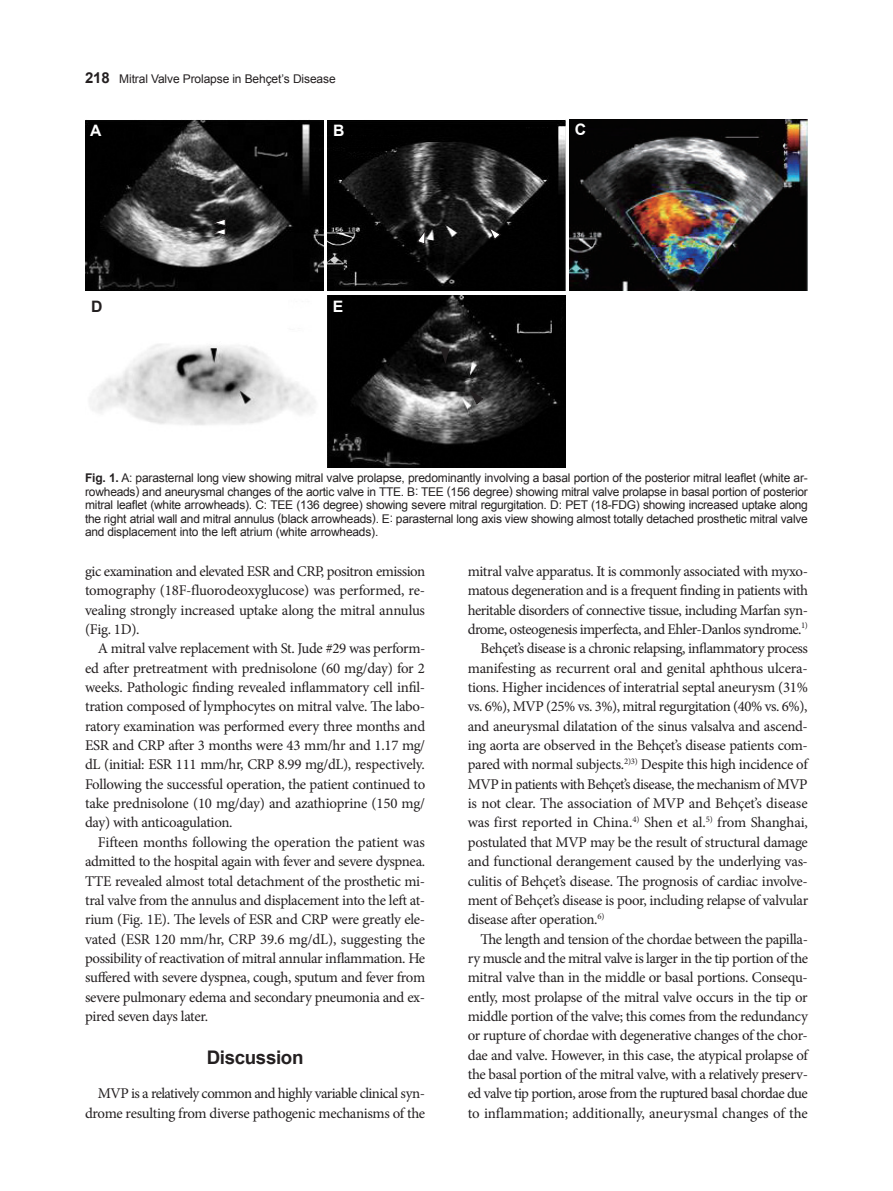
<style>
.page{position:relative;width:893px;height:1191px;background:#fff}
.page>*{position:absolute;margin:0;border:0;box-sizing:border-box;transform-origin:0 0}
.큰제목{font:700 18.75px "Arial";letter-spacing:-.02em;color:#231f20}
.t1{font:700 15.75px "Arial";color:#fff}
.t2{font:700 15.75px "Arial";color:#231f20}
.본문1{font:14.85px/19.4px "Minion Pro";letter-spacing:-.025em;color:#231f20;text-align:justify}
.그림제목{font:12px/13.5px "Arial";letter-spacing:-.01em;color:#231f20;text-align:justify}
.s1{font-weight:700;font-size:15px}
.s2{font-weight:700}
</style>
<div class="page">
<img style="left:85px;top:120px;width:238px;height:171px">
<img style="left:327px;top:120px;width:239px;height:171px">
<img style="left:327px;top:295px;width:239px;height:172px">
<img style="left:90px;top:344px;width:226px;height:81px">
<img style="left:570px;top:119px;width:238px;height:172px">
<svg style="left:441px;top:348px;width:8px;height:14px"></svg>
<svg style="left:470px;top:391px;width:13px;height:13px"></svg>
<svg style="left:489px;top:227px;width:12px;height:13px"></svg>
<svg style="left:417px;top:230px;width:8px;height:14px"></svg>
<svg style="left:214px;top:219px;width:12px;height:16px"></svg>
<p class="그림제목" style="left:85px;top:72px;width:252px"><span class="s1">218</span> Mitral Valve Prolapse in Behçetʼs Disease</p>
<p class="t1" style="left:90px;top:120px;width:13px">A</p>
<p class="t1" style="left:333px;top:120px;width:13px">B</p>
<p class="t2" style="left:91px;top:296px;width:13px">D</p>
<p class="t1" style="left:333px;top:296px;width:12px">E</p>
<p class="t1" style="left:575px;top:119px;width:13px">C</p>
<p class="그림제목" style="left:85px;top:471px;width:724px"><span class="s2">Fig. 1.</span> A: parasternal long view showing mitral valve prolapse, predominantly involving a basal portion of the posterior mitral leaflet (white ar&shy;rowheads) and aneurysmal changes of the aortic valve in TTE. B: TEE (156 degree) showing mitral valve prolapse in basal portion of posterior mitral leaflet (white arrowheads). C: TEE (136 degree) showing severe mitral regurgitation. D: PET (18-FDG) showing increased uptake along the right atrial wall and mitral annulus (black arrowheads). E: parasternal long axis view showing almost totally detached prosthetic mitral valve and displacement into the left atrium (white arrowheads).</p>
<p class="본문1" style="left:85px;top:561px;width:342px">gic examination and elevated ESR and CRP, positron emission tomography (18F-fluorodeoxyglucose) was performed, re&shy;vealing strongly increased uptake along the mitral annulus (Fig. 1D).</p>
<p class="본문1" style="left:85px;top:639px;width:342px;text-indent:13px">A mitral valve replacement with St. Jude #29 was perform&shy;ed after pretreatment with prednisolone (60 mg/day) for 2 weeks. Pathologic finding revealed inflammatory cell infil&shy;tration composed of lymphocytes on mitral valve. The labo&shy;ratory examination was performed every three months and ESR and CRP after 3 months were 43 mm/hr and 1.17 mg/ dL (initial: ESR 111 mm/hr, CRP 8.99 mg/dL), respectively.<br>Following the successful operation, the patient continued to take prednisolone (10 mg/day) and azathioprine (150 mg/ day) with anticoagulation.</p>
<p class="본문1" style="left:85px;top:832px;width:342px;text-indent:13px">Fifteen months following the operation the patient was admitted to the hospital again with fever and severe dyspnea.<br>TTE revealed almost total detachment of the prosthetic mi&shy;tral valve from the annulus and displacement into the left at&shy;rium (Fig. 1E). The levels of ESR and CRP were greatly ele&shy;vated (ESR 120 mm/hr, CRP 39.6 mg/dL), suggesting the possibility of reactivation of mitral annular inflammation. He suffered with severe dyspnea, cough, sputum and fever from severe pulmonary edema and secondary pneumonia and ex&shy;pired seven days later.</p>
<p class="큰제목" style="left:207px;top:1044px;width:98px">Discussion</p>
<p class="본문1" style="left:85px;top:1084px;width:342px;text-align:right">MVP is a relatively common and highly variable clinical syn&shy;drome resulting from diverse pathogenic mechanisms of the</p>
<p class="본문1" style="left:468px;top:561px;width:342px">mitral valve apparatus. It is commonly associated with myxo&shy;matous degeneration and is a frequent finding in patients with heritable disorders of connective tissue, including Marfan syn&shy;drome, osteogenesis imperfecta, and Ehler-Danlos syndrome.<sup>1)</sup></p>
<p class="본문1" style="left:468px;top:639px;width:342px;text-indent:13px">Behçet’s disease is a chronic relapsing, inflammatory process manifesting as recurrent oral and genital aphthous ulcera&shy;tions. Higher incidences of interatrial septal aneurysm (31% vs. 6%), MVP (25% vs. 3%), mitral regurgitation (40% vs. 6%), and aneurysmal dilatation of the sinus valsalva and ascend&shy;ing aorta are observed in the Behçet’s disease patients com&shy;pared with normal subjects.<sup>2)3)</sup> Despite this high incidence of MVP in patients with Behçet’s disease, the mechanism of MVP is not clear. The association of MVP and Behçet’s disease was first reported in China.<sup>4)</sup> Shen et al.<sup>5)</sup> from Shanghai, postulated that MVP may be the result of structural damage and functional derangement caused by the underlying vas&shy;culitis of Behçet’s disease. The prognosis of cardiac involve&shy;ment of Behçet’s disease is poor, including relapse of valvular disease after operation.<sup>6)</sup></p>
<p class="본문1" style="left:468px;top:929px;width:342px;text-indent:13px">The length and tension of the chordae between the papilla&shy;ry muscle and the mitral valve is larger in the tip portion of the mitral valve than in the middle or basal portions. Consequ&shy;ently, most prolapse of the mitral valve occurs in the tip or middle portion of the valve; this comes from the redundancy or rupture of chordae with degenerative changes of the chor&shy;dae and valve. However, in this case, the atypical prolapse of the basal portion of the mitral valve, with a relatively preserv&shy;ed valve tip portion, arose from the ruptured basal chordae due to inflammation; additionally, aneurysmal changes of the</p>
</div>
